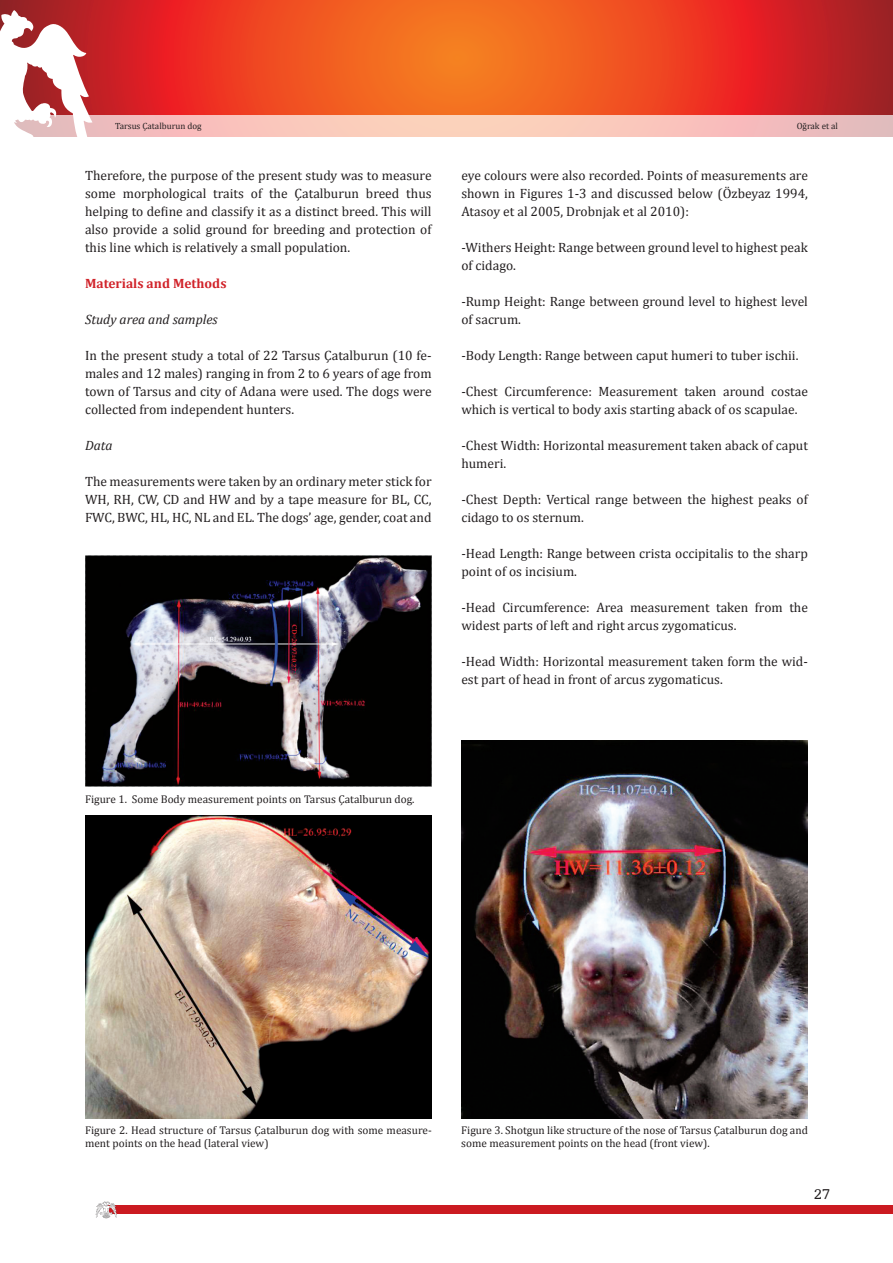
<style>
.page{position:relative;width:893px;height:1263px;background:#fff}
.page>*{position:absolute;margin:0;border:0;box-sizing:border-box;transform-origin:0 0}
.t1{font:15px "Humanist Slabserif 712 BT";color:#231f20}
.Standartım{font:13.5px/18px "Cambria";color:#231f20}
.Standartım-2{font:italic 13.5px "Cambria";color:#231f20}
.Standartım-3{font:700 13.5px "Cambria";color:#d1232a}
.t2{font:11.25px/13.5px "Cambria";color:#231f20}
.t3{font:9px "Cambria";color:#231f20}
</style>
<div class="page">
<svg style="left:92px;top:0;width:801px;height:115px;background:#e54522"></svg>
<div style="left:106px;top:1205px;width:787px;height:9px;background:#cb1a21"></div>
<svg style="left:0;top:0;width:92px;height:137px"></svg>
<svg style="left:96px;top:1201px;width:21px;height:17px"></svg>
<svg style="left:0;top:115px;width:893px;height:21px;background:#f5c7bf"></svg>
<img style="left:85px;top:556px;width:347px;height:231px">
<img style="left:85px;top:816px;width:347px;height:303px">
<img style="left:461px;top:741px;width:347px;height:377px">
<p class="t3" style="left:115px;top:121px;width:88px">Tarsus Çatalburun dog</p>
<p class="t3" style="left:797px;top:121px;width:43px">Oğrak et al</p>
<p class="Standartım" style="left:85px;top:166px;width:348px;text-align:justify">Therefore, the purpose of the present study was to measure some morphological traits of the Çatalburun breed thus helping to define and classify it as a distinct breed. This will also provide a solid ground for breeding and protection of this line which is relatively a small population.</p>
<p class="Standartım-3" style="left:85px;top:274px;width:143px">Materials and Methods</p>
<p class="Standartım-2" style="left:85px;top:310px;width:134px">Study area and samples</p>
<p class="Standartım" style="left:85px;top:346px;width:348px;text-align:justify">In the present study a total of 22 Tarsus Çatalburun (10 fe&shy;males and 12 males) ranging in from 2 to 6 years of age from town of Tarsus and city of Adana were used. The dogs were collected from independent hunters.</p>
<p class="Standartım-2" style="left:85px;top:436px;width:29px">Data</p>
<p class="Standartım" style="left:85px;top:472px;width:348px;text-align:justify">The measurements were taken by an ordinary meter stick for WH, RH, CW, CD and HW and by a tape measure for BL, CC, FWC, BWC, HL, HC, NL and EL. The dogs’ age, gender, coat and</p>
<p class="Standartım" style="left:461px;top:166px;width:348px;text-align:justify">eye colours were also recorded. Points of measurements are shown in Figures 1-3 and discussed below (Özbeyaz 1994, Atasoy et al 2005, Drobnjak et al 2010):</p>
<p class="Standartım" style="left:461px;top:238px;width:348px">-Withers Height: Range between ground level to highest peak of cidago.</p>
<p class="Standartım" style="left:461px;top:292px;width:348px">-Rump Height: Range between ground level to highest level of sacrum.</p>
<p class="Standartım" style="left:461px;top:346px;width:339px">-Body Length: Range between caput humeri to tuber ischii.</p>
<p class="Standartım" style="left:461px;top:382px;width:348px">-Chest Circumference: Measurement taken around costae which is vertical to body axis starting aback of os scapulae.</p>
<p class="Standartım" style="left:461px;top:436px;width:348px">-Chest Width: Horizontal measurement taken aback of caput humeri.</p>
<p class="Standartım" style="left:461px;top:490px;width:348px">-Chest Depth: Vertical range between the highest peaks of cidago to os sternum.</p>
<p class="Standartım" style="left:461px;top:544px;width:348px">-Head Length: Range between crista occipitalis to the sharp point of os incisium.</p>
<p class="Standartım" style="left:461px;top:598px;width:348px">-Head Circumference: Area measurement taken from the widest parts of left and right arcus zygomaticus.</p>
<p class="Standartım" style="left:461px;top:652px;width:348px">-Head Width: Horizontal measurement taken form the wid&shy;est part of head in front of arcus zygomaticus.</p>
<p class="t2" style="left:85px;top:792px;width:331px">Figure 1. Some Body measurement points on Tarsus Çatalburun dog.</p>
<p class="t2" style="left:85px;top:1123px;width:348px">Figure 2. Head structure of Tarsus Çatalburun dog with some measure&shy;ment points on the head (lateral view)</p>
<p class="t2" style="left:461px;top:1123px;width:348px">Figure 3. Shotgun like structure of the nose of Tarsus Çatalburun dog and some measurement points on the head (front view).</p>
<p class="t1" style="left:814px;top:1184px;width:18px">27</p>
</div>
